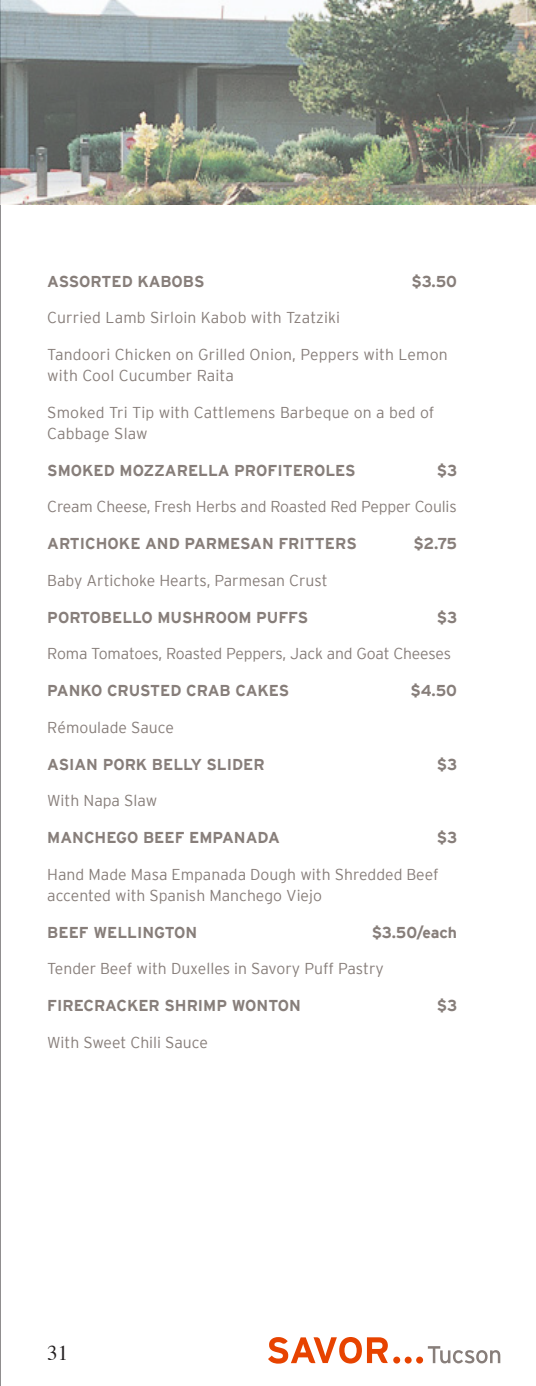
<style>
.page{position:relative;width:536px;height:1386px;background:#fff}
.page>*{position:absolute;margin:0;border:0;box-sizing:border-box;transform-origin:0 0}
.t1{font:21px "Times";color:#231f20}
.body_last{font:300 15.75px/21px "Interstate";color:#877e7a}
.Title_3{font:700 15.75px "Interstate";color:#877e7a}
</style>
<div class="page">
<hr style="left:0;top:0;width:1px;height:1386px;background:#231f20">
<img style="left:0;top:0;width:536px;height:205px">
<svg style="left:268px;top:1337px;width:119px;height:27px"></svg>
<svg style="left:393px;top:1346px;width:107px;height:18px"></svg>
<p class="Title_3" style="left:47px;top:272px;width:159px">ASSORTED KABOBS</p>
<p class="Title_3" style="left:411px;top:272px;width:47px">$3.50</p>
<p class="body_last" style="left:47px;top:307px;width:294px">Curried Lamb Sirloin Kabob with Tzatziki</p>
<p class="body_last" style="left:47px;top:344px;width:402px">Tandoori Chicken on Grilled Onion, Peppers with Lemon with Cool Cucumber Raita</p>
<p class="body_last" style="left:47px;top:402px;width:388px">Smoked Tri Tip with Cattlemens Barbeque on a bed of<br>Cabbage Slaw</p>
<p class="Title_3" style="left:47px;top:461px;width:310px">SMOKED MOZZARELLA PROFITEROLES</p>
<p class="Title_3" style="left:436px;top:461px;width:22px">$3</p>
<p class="body_last" style="left:47px;top:496px;width:411px">Cream Cheese, Fresh Herbs and Roasted Red Pepper Coulis</p>
<p class="Title_3" style="left:47px;top:535px;width:311px">ARTICHOKE AND PARMESAN FRITTERS</p>
<p class="Title_3" style="left:413px;top:535px;width:45px">$2.75</p>
<p class="body_last" style="left:47px;top:570px;width:282px">Baby Artichoke Hearts, Parmesan Crust</p>
<p class="Title_3" style="left:47px;top:608px;width:262px">PORTOBELLO MUSHROOM PUFFS</p>
<p class="Title_3" style="left:436px;top:608px;width:22px">$3</p>
<p class="body_last" style="left:47px;top:643px;width:405px">Roma Tomatoes, Roasted Peppers, Jack and Goat Cheeses</p>
<p class="Title_3" style="left:47px;top:682px;width:243px">PANKO CRUSTED CRAB CAKES</p>
<p class="Title_3" style="left:410px;top:682px;width:48px">$4.50</p>
<p class="body_last" style="left:47px;top:717px;width:128px">Rémoulade Sauce</p>
<p class="Title_3" style="left:47px;top:755px;width:219px">ASIAN PORK BELLY SLIDER</p>
<p class="Title_3" style="left:436px;top:755px;width:22px">$3</p>
<p class="body_last" style="left:47px;top:790px;width:111px">With Napa Slaw</p>
<p class="Title_3" style="left:47px;top:829px;width:234px">MANCHEGO BEEF EMPANADA</p>
<p class="Title_3" style="left:436px;top:829px;width:22px">$3</p>
<p class="body_last" style="left:47px;top:864px;width:393px">Hand Made Masa Empanada Dough with Shredded Beef accented with Spanish Manchego Viejo</p>
<p class="Title_3" style="left:47px;top:923px;width:151px">BEEF WELLINGTON</p>
<p class="Title_3" style="left:371px;top:923px;width:87px">$3.50/each</p>
<p class="body_last" style="left:47px;top:958px;width:338px">Tender Beef with Duxelles in Savory Puff Pastry</p>
<p class="Title_3" style="left:47px;top:997px;width:255px">FIRECRACKER SHRIMP WONTON</p>
<p class="Title_3" style="left:436px;top:997px;width:22px">$3</p>
<p class="body_last" style="left:47px;top:1032px;width:162px">With Sweet Chili Sauce</p>
<h1 class="t1" style="left:47px;top:1333px;width:22px">31</h1>
</div>
